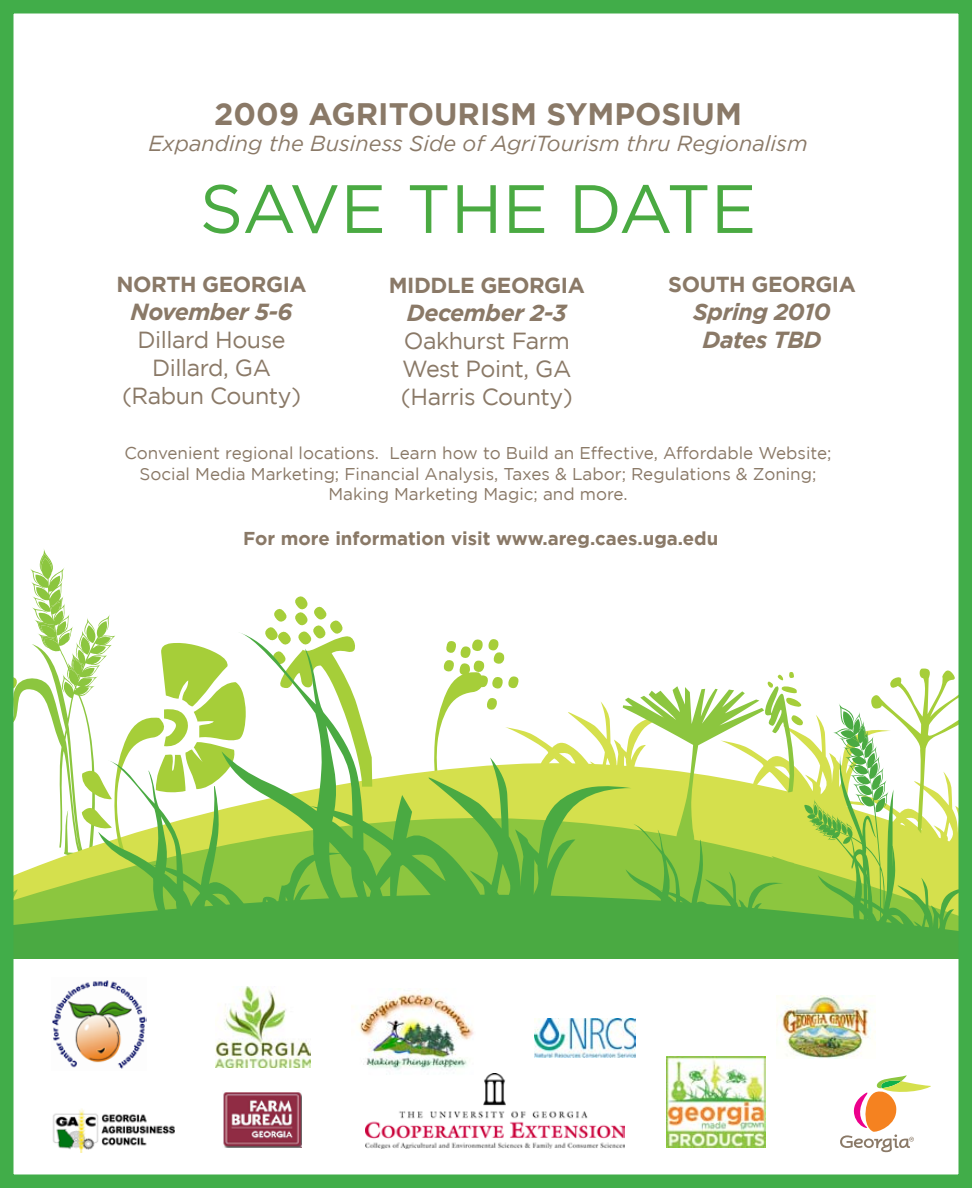
<style>
.page{position:relative;width:972px;height:1188px;background:#fff}
.page>*{position:absolute;margin:0;border:0;box-sizing:border-box;transform-origin:0 0}
.t1{font:68.25px "Gotham";letter-spacing:-.01em;color:#4aaa42}
.t2{font:700 31.05px "Gotham";color:#8a7967}
.t3{font:23.25px/27.9px "Gotham";letter-spacing:-.02em;color:#8a7967;text-align:center}
.t4{font:italic 700 23.25px/27.9px "Gotham";letter-spacing:-.02em;color:#8a7967;text-align:center}
.t5{font:italic 21.75px "Gotham";color:#8a7967}
.t6{font:700 21.75px "Gotham";letter-spacing:-.02em;color:#8a7967}
.t7{font:700 18.6px "Gotham";color:#8a7967}
.t8{font:17.1px/20.4px "Gotham";color:#8a7967;text-align:center}
</style>
<div class="page">
<svg style="left:265px;top:596px;width:78px;height:36px"></svg>
<svg style="left:15px;top:632px;width:942px;height:299px"></svg>
<svg style="left:15px;top:549px;width:231px;height:311px"></svg>
<svg style="left:765px;top:668px;width:192px;height:257px"></svg>
<div style="left:0;top:931px;width:972px;height:36px;background:#4aaa42"></div>
<div style="left:0;top:960px;width:972px;height:40px;background:#fff"></div>
<div style="left:0;top:0;width:972px;height:1188px;border:14px solid #41ad49"></div>
<img style="left:666px;top:1057px;width:99px;height:91px">
<img style="left:365px;top:1074px;width:259px;height:74px">
<img style="left:52px;top:980px;width:95px;height:89px">
<img style="left:53px;top:1108px;width:122px;height:44px">
<img style="left:223px;top:1092px;width:79px;height:56px">
<svg style="left:840px;top:1075px;width:91px;height:77px"></svg>
<img style="left:216px;top:986px;width:95px;height:81px">
<img style="left:352px;top:989px;width:126px;height:88px">
<img style="left:534px;top:1019px;width:101px;height:38px">
<img style="left:776px;top:996px;width:100px;height:62px">
<h2 class="t2" style="left:214px;top:96px;width:529px">2009 AGRITOURISM SYMPOSIUM</h2>
<p class="t5" style="left:148px;top:131px;width:661px">Expanding the Business Side of AgriTourism thru Regionalism</p>
<h1 class="t1" style="left:200px;top:171px;width:558px">SAVE THE DATE</h1>
<p class="t6" style="left:116px;top:272px;width:192px">NORTH GEORGIA</p>
<h3 class="t4" style="left:131px;top:297px;width:164px">November 5-6</h3>
<h3 class="t3" style="left:122px;top:325px;width:181px">Dillard House<br>Dillard, GA (Rabun County)</h3>
<p class="t6" style="left:389px;top:273px;width:197px">MIDDLE GEORGIA</p>
<h3 class="t4" style="left:407px;top:299px;width:162px">December 2-3</h3>
<h3 class="t3" style="left:401px;top:326px;width:173px;text-align:left">Oakhurst Farm<br>West Point, GA (Harris County)</h3>
<p class="t6" style="left:668px;top:272px;width:189px">SOUTH GEORGIA</p>
<h3 class="t4" style="left:693px;top:297px;width:139px">Spring 2010<br>Dates TBD</h3>
<p class="t8" style="left:124px;top:443px;width:709px">Convenient regional locations. Learn how to Build an Effective, Affordable Website;<br>Social Media Marketing; Financial Analysis, Taxes &amp; Labor; Regulations &amp; Zoning;<br>Making Marketing Magic; and more.</p>
<p class="t7" style="left:243px;top:527px;width:477px">For more information visit www.areg.caes.uga.edu</p>
</div>
